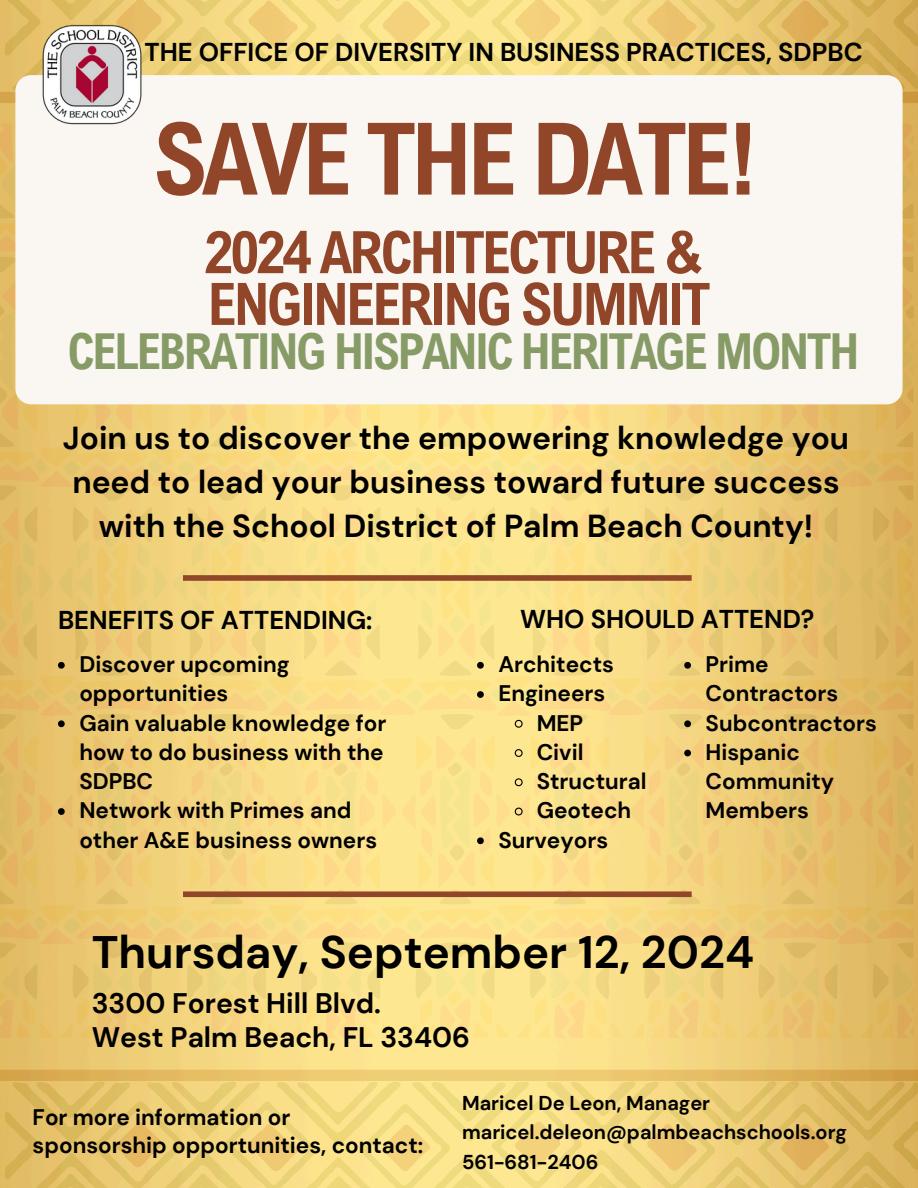
<style>
.page{position:relative;width:918px;height:1188px;background:#fff}
.page>*{position:absolute;margin:0;border:0;box-sizing:border-box;transform-origin:0 0}
.t1{font:700 100.2px "Arial Nova Cond";letter-spacing:-.055em;color:#91462a}
.t2{font:700 58.65px/51.8px "Arial Nova Cond";letter-spacing:-.055em;color:#91462a}
.t3{font:700 49.65px "Arial Nova Cond";letter-spacing:-.055em;color:#879b67}
.t4{font:700 45.45px "DM Sans";color:#000}
.t5{font:700 31.8px/43.8px "DM Sans";color:#000;text-align:center}
.t6{font:700 28.2px "DM Sans";color:#000}
.t7{font:700 25.8px "DM Sans";color:#000}
.t8{font:700 22.5px/29.2px "DM Sans";color:#000}
.t9{font:700 19.95px "DM Sans";color:#000}
</style>
<div class="page">
<img style="left:0;top:0;width:918px;height:1188px">
<div style="left:15px;top:75px;width:888px;height:329px;background:#faf7f2"></div>
<img style="left:41px;top:25px;width:101px;height:101px">
<svg style="left:58px;top:662px;width:7px;height:7px"></svg>
<svg style="left:58px;top:720px;width:7px;height:7px"></svg>
<svg style="left:58px;top:808px;width:7px;height:7px"></svg>
<svg style="left:477px;top:662px;width:7px;height:7px"></svg>
<svg style="left:477px;top:691px;width:7px;height:7px"></svg>
<svg style="left:514px;top:719px;width:9px;height:10px"></svg>
<svg style="left:514px;top:748px;width:9px;height:10px"></svg>
<svg style="left:514px;top:778px;width:9px;height:9px"></svg>
<svg style="left:514px;top:807px;width:9px;height:9px"></svg>
<svg style="left:477px;top:837px;width:7px;height:7px"></svg>
<div style="left:183px;top:575px;width:509px;height:6px;background:#91462a"></div>
<div style="left:183px;top:891px;width:509px;height:6px;background:#91462a"></div>
<svg style="left:684px;top:662px;width:7px;height:7px"></svg>
<svg style="left:684px;top:720px;width:7px;height:7px"></svg>
<svg style="left:684px;top:750px;width:7px;height:6px"></svg>
<p class="t7" style="left:145px;top:35px;width:720px">THE OFFICE OF DIVERSITY IN BUSINESS PRACTICES, SDPBC</p>
<p class="t1" style="left:152px;top:96px;width:609px">SAVE THE DATE!</p>
<p class="t2" style="left:204px;top:225px;width:508px">2024 ARCHITECTURE &amp;<br>ENGINEERING SUMMIT</p>
<h2 class="t3" style="left:68px;top:320px;width:794px">CELEBRATING HISPANIC HERITAGE MONTH</h2>
<p class="t5" style="left:63px;top:417px;width:788px">Join us to discover the empowering knowledge you need to lead your business toward future success with the School District of Palm Beach County!</p>
<p class="t7" style="left:58px;top:604px;width:316px">BENEFITS OF ATTENDING:</p>
<h4 class="t8" style="left:79px;top:650px;width:212px">Discover upcoming opportunities</h4>
<h5 class="t8" style="left:79px;top:708px;width:308px;text-align:justify">Gain valuable knowledge for how to do business with the SDPBC</h5>
<h5 class="t8" style="left:79px;top:796px;width:299px">Network with Primes and other A&amp;E business owners</h5>
<p class="t7" style="left:520px;top:603px;width:296px">WHO SHOULD ATTEND?</p>
<p class="t8" style="left:498px;top:650px;width:117px">Architects</p>
<p class="t8" style="left:498px;top:679px;width:108px">Engineers</p>
<p class="t8" style="left:537px;top:708px;width:48px">MEP</p>
<p class="t8" style="left:537px;top:737px;width:48px">Civil</p>
<p class="t8" style="left:537px;top:767px;width:111px">Structural</p>
<p class="t8" style="left:537px;top:796px;width:96px">Geotech</p>
<p class="t8" style="left:498px;top:825px;width:111px">Surveyors</p>
<p class="t8" style="left:706px;top:650px;width:134px">Prime<br>Contractors</p>
<h5 class="t8" style="left:706px;top:708px;width:173px">Subcontractors</h5>
<p class="t8" style="left:706px;top:737px;width:130px">Hispanic<br>Community<br>Members</p>
<p class="t4" style="left:92px;top:923px;width:664px">Thursday, September 12, 2024</p>
<p class="t6" style="left:92px;top:985px;width:291px">3300 Forest Hill Blvd.</p>
<p class="t6" style="left:92px;top:1019px;width:380px">West Palm Beach, FL 33406</p>
<h6 class="t8" style="left:33px;top:1103px;width:259px">For more information or</h6>
<p class="t8" style="left:33px;top:1131px;width:392px">sponsorship opportunities, contact:</p>
<p class="t9" style="left:462px;top:1090px;width:250px">Maricel De Leon, Manager</p>
<p class="t9" style="left:462px;top:1120px;width:386px">maricel.deleon@palmbeachschools.org</p>
<p class="t9" style="left:462px;top:1149px;width:138px">561-681-2406</p>
</div>
